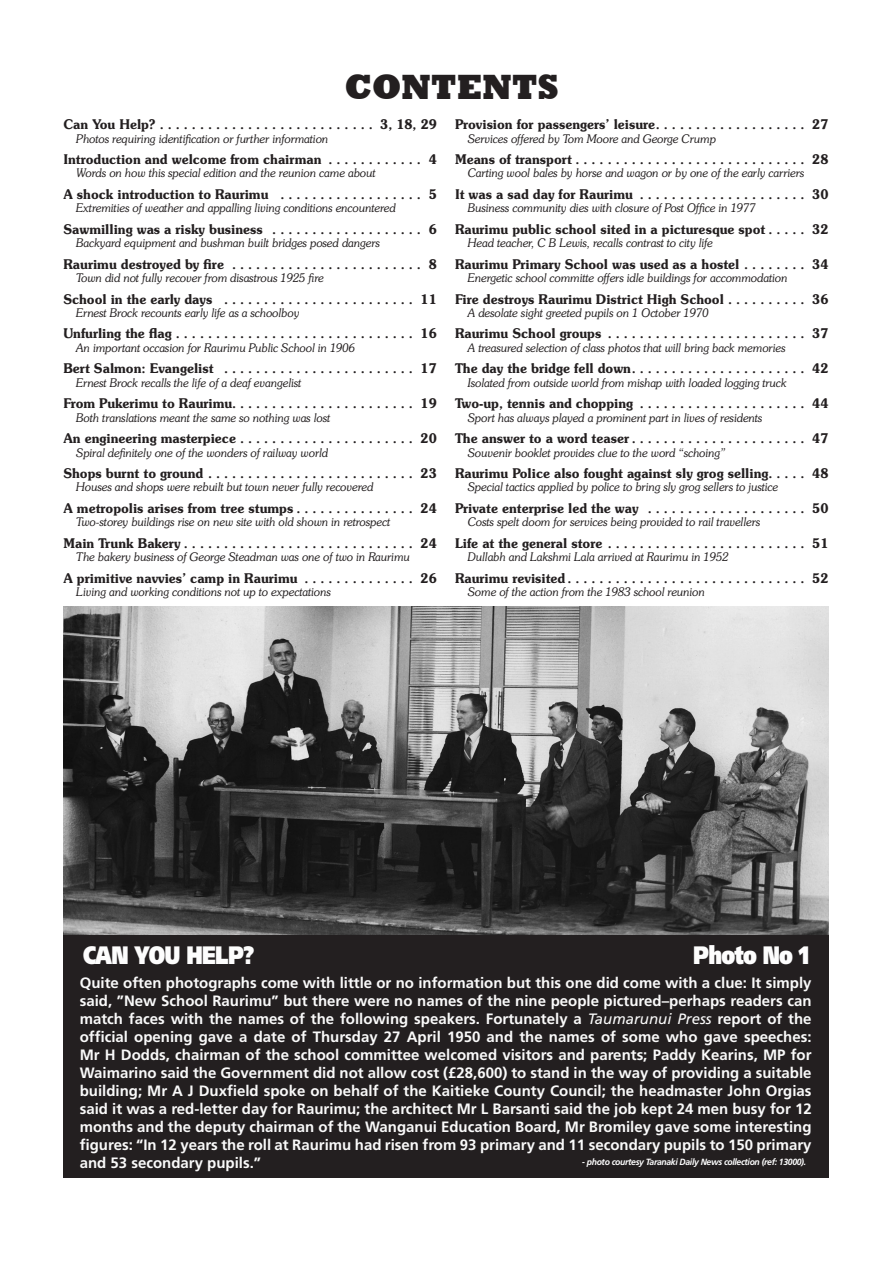
<style>
.page{position:relative;width:893px;height:1263px;background:#fff}
.page>*{position:absolute;margin:0;border:0;box-sizing:border-box;transform-origin:0 0}
.Index_Level_2{font:800 36px "Rockwell";letter-spacing:-.005em;color:#231f20;scale:.96 1}
.Mystery_Title{font:900 25.2px "Frutiger";letter-spacing:-.04em;color:#fdfdfd;scale:.8 1}
.Mystery_Caption{font:700 15px/18px "Frutiger";color:#fafafa;text-align:justify}
.Contents{font:600 13.5px "Souvenir IT Cby BT";letter-spacing:-.005em;color:#231f20;scale:.96 1}
.Contents_1{font:italic 300 12px "Souvenir IT Cby BT";letter-spacing:-.005em;color:#231f20;scale:.96 1}
.Photo_Credit{font:italic 700 9px "Frutiger";letter-spacing:-.04em;color:#fff;scale:.96 1}
.s1{font-weight:400;font-style:italic}
</style>
<div class="page">
<img style="left:63px;top:606px;width:766px;height:330px">
<div style="left:63px;top:935px;width:765px;height:243px;background:#231f20"></div>
<p class="Index_Level_2" style="left:344px;top:67px;width:225px">CONTENTS</p>
<p class="Contents" style="left:63px;top:116px;width:391px">Can You Help? . . . . . . . . . . . . . . . . . . . . . . . . . . 3, 18, 29</p>
<p class="Contents_1" style="left:76px;top:131px;width:264px">Photos requiring identification or further information</p>
<p class="Contents" style="left:63px;top:151px;width:391px">Introduction and welcome from chairman . . . . . . . . . . . . 4</p>
<p class="Contents_1" style="left:76px;top:166px;width:313px">Words on how this special edition and the reunion came about</p>
<p class="Contents" style="left:63px;top:186px;width:391px">A shock introduction to Raurimu . . . . . . . . . . . . . . . . . 5</p>
<p class="Contents_1" style="left:76px;top:201px;width:334px">Extremities of weather and appalling living conditions encountered</p>
<p class="Contents" style="left:63px;top:220px;width:391px">Sawmilling was a risky business . . . . . . . . . . . . . . . . . . 6</p>
<p class="Contents_1" style="left:76px;top:236px;width:318px">Backyard equipment and bushman built bridges posed dangers</p>
<p class="Contents" style="left:63px;top:255px;width:391px">Raurimu destroyed by fire . . . . . . . . . . . . . . . . . . . . . . . 8</p>
<p class="Contents_1" style="left:76px;top:270px;width:260px">Town did not fully recover from disastrous 1925 fire</p>
<p class="Contents" style="left:63px;top:290px;width:391px">School in the early days . . . . . . . . . . . . . . . . . . . . . . . 11</p>
<p class="Contents_1" style="left:76px;top:305px;width:234px">Ernest Brock recounts early life as a schoolboy</p>
<p class="Contents" style="left:63px;top:325px;width:391px">Unfurling the flag .............................. 16</p>
<p class="Contents_1" style="left:76px;top:340px;width:292px">An important occasion for Raurimu Public School in 1906</p>
<p class="Contents" style="left:63px;top:360px;width:391px">Bert Salmon: Evangelist . . . . . . . . . . . . . . . . . . . . . . . 17</p>
<p class="Contents_1" style="left:76px;top:375px;width:236px">Ernest Brock recalls the life of a deaf evangelist</p>
<p class="Contents" style="left:63px;top:395px;width:391px">From Pukerimu to Raurimu....................... 19</p>
<p class="Contents_1" style="left:76px;top:410px;width:266px">Both translations meant the same so nothing was lost</p>
<p class="Contents" style="left:63px;top:430px;width:391px">An engineering masterpiece . . . . . . . . . . . . . . . . . . . . . . 20</p>
<p class="Contents_1" style="left:76px;top:445px;width:264px">Spiral definitely one of the wonders of railway world</p>
<p class="Contents" style="left:63px;top:465px;width:391px">Shops burnt to ground . . . . . . . . . . . . . . . . . . . . . . . . . . 23</p>
<p class="Contents_1" style="left:76px;top:480px;width:311px">Houses and shops were rebuilt but town never fully recovered</p>
<p class="Contents" style="left:63px;top:499px;width:391px">A metropolis arises from tree stumps . . . . . . . . . . . . . . . 24</p>
<p class="Contents_1" style="left:76px;top:515px;width:329px">Two-storey buildings rise on new site with old shown in retrospect</p>
<p class="Contents" style="left:63px;top:534px;width:391px">Main Trunk Bakery............................. 24</p>
<p class="Contents_1" style="left:76px;top:549px;width:349px">The bakery business of George Steadman was one of two in Raurimu</p>
<p class="Contents" style="left:63px;top:569px;width:391px">A primitive navvies’ camp in Raurimu . . . . . . . . . . . . . . 26</p>
<p class="Contents_1" style="left:76px;top:584px;width:267px">Living and working conditions not up to expectations</p>
<p class="Contents" style="left:455px;top:116px;width:391px">Provision for passengers’ leisure. . . . . . . . . . . . . . . . . . . 27</p>
<p class="Contents_1" style="left:468px;top:131px;width:260px">Services offered by Tom Moore and George Crump</p>
<p class="Contents" style="left:455px;top:151px;width:391px">Means of transport............................. 28</p>
<p class="Contents_1" style="left:468px;top:166px;width:352px">Carting wool bales by horse and wagon or by one of the early carriers</p>
<p class="Contents" style="left:455px;top:186px;width:391px">It was a sad day for Raurimu ..................... 30</p>
<p class="Contents_1" style="left:468px;top:201px;width:302px">Business community dies with closure of Post Office in 1977</p>
<p class="Contents" style="left:455px;top:220px;width:391px">Raurimu public school sited in a picturesque spot . . . . . 32</p>
<p class="Contents_1" style="left:468px;top:236px;width:257px">Head teacher, C B Lewis, recalls contrast to city life</p>
<p class="Contents" style="left:455px;top:255px;width:391px">Raurimu Primary School was used as a hostel . . . . . . . . 34</p>
<p class="Contents_1" style="left:468px;top:270px;width:334px">Energetic school committe offers idle buildings for accommodation</p>
<p class="Contents" style="left:455px;top:290px;width:391px">Fire destroys Raurimu District High School . . . . . . . . . . 36</p>
<p class="Contents_1" style="left:468px;top:305px;width:253px">A desolate sight greeted pupils on 1 October 1970</p>
<p class="Contents" style="left:455px;top:325px;width:391px">Raurimu School groups . . . . . . . . . . . . . . . . . . . . . . . . . 37</p>
<p class="Contents_1" style="left:468px;top:340px;width:332px">A treasured selection of class photos that will bring back memories</p>
<p class="Contents" style="left:455px;top:360px;width:391px">The day the bridge fell down...................... 42</p>
<p class="Contents_1" style="left:468px;top:375px;width:334px">Isolated from outside world from mishap with loaded logging truck</p>
<p class="Contents" style="left:455px;top:395px;width:391px">Two-up, tennis and chopping . . . . . . . . . . . . . . . . . . . . . 44</p>
<p class="Contents_1" style="left:468px;top:410px;width:308px">Sport has always played a prominent part in lives of residents</p>
<p class="Contents" style="left:455px;top:430px;width:391px">The answer to a word teaser...................... 47</p>
<p class="Contents_1" style="left:468px;top:445px;width:270px">Souvenir booklet provides clue to the word “schoing”</p>
<p class="Contents" style="left:455px;top:465px;width:391px">Raurimu Police also fought against sly grog selling. . . . . 48</p>
<p class="Contents_1" style="left:468px;top:480px;width:325px">Special tactics applied by police to bring sly grog sellers to justice</p>
<p class="Contents" style="left:455px;top:499px;width:391px">Private enterprise led the way . . . . . . . . . . . . . . . . . . . . 50</p>
<p class="Contents_1" style="left:468px;top:515px;width:306px">Costs spelt doom for services being provided to rail travellers</p>
<p class="Contents" style="left:455px;top:534px;width:391px">Life at the general store . . . . . . . . . . . . . . . . . . . . . . . . . 51</p>
<p class="Contents_1" style="left:468px;top:549px;width:273px">Dullabh and Lakshmi Lala arrived at Raurimu in 1952</p>
<p class="Contents" style="left:455px;top:569px;width:391px">Raurimu revisited.............................. 52</p>
<p class="Contents_1" style="left:468px;top:584px;width:248px">Some of the action from the 1983 school reunion</p>
<p class="Mystery_Title" style="left:83px;top:940px;width:216px">CAN YOU HELP?</p>
<p class="Mystery_Title" style="left:693px;top:940px;width:147px">Photo No 1</p>
<p class="Mystery_Caption" style="left:80px;top:974px;width:733px">Quite often photographs come with little or no information but this one did come with a clue: It simply said, ”New School Raurimu” but there were no names of the nine people pictured–perhaps readers can match faces with the names of the following speakers. Fortunately a <span class="s1">Taumarunui Press</span> report of the official opening gave a date of Thursday 27 April 1950 and the names of some who gave speeches:<br>Mr H Dodds, chairman of the school committee welcomed visitors and parents; Paddy Kearins, MP for Waimarino said the Government did not allow cost (£28,600) to stand in the way of providing a suitable building; Mr A J Duxfield spoke on behalf of the Kaitieke County Council; the headmaster John Orgias said it was a red-letter day for Raurimu; the architect Mr L Barsanti said the job kept 24 men busy for 12 months and the deputy chairman of the Wanganui Education Board, Mr Bromiley gave some interesting figures: “In 12 years the roll at Raurimu had risen from 93 primary and 11 secondary pupils to 150 primary and 53 secondary pupils.”</p>
<p class="Photo_Credit" style="left:582px;top:1157px;width:235px">- photo courtesy Taranaki Daily News collection (ref: 13000).</p>
</div>
